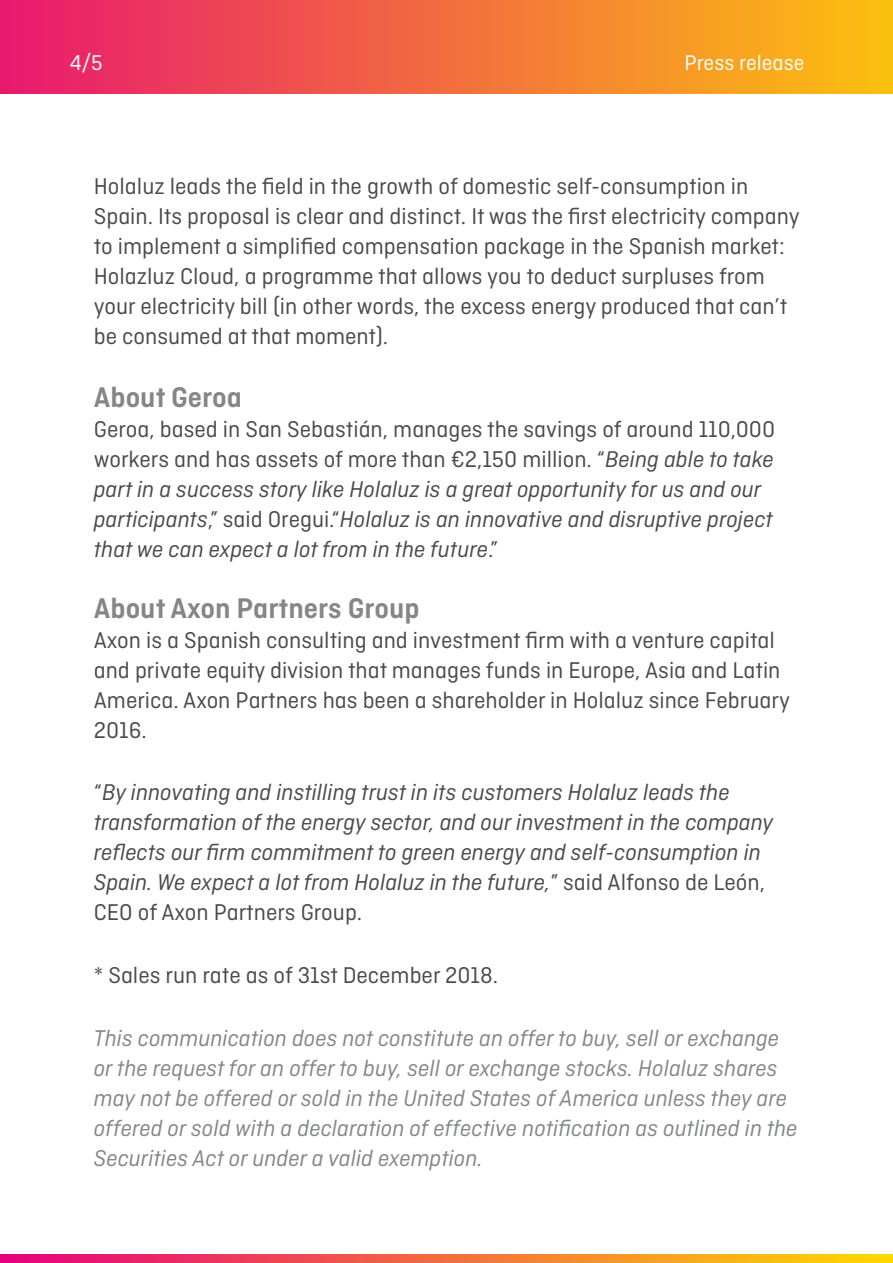
<style>
.page{position:relative;width:893px;height:1263px;background:#fff}
.page>*{position:absolute;margin:0;border:0;box-sizing:border-box;transform-origin:0 0}
.t1{font:600 30px "Ciutadella";color:#858787}
.t2{font:24px/30px "Ciutadella";color:#4a4a4a}
.t3{font:italic 24px/30px "Ciutadella";color:#4a4a4a}
.t4{font:italic 24px/30px "Ciutadella";color:#858787}
.t5{font:22.5px "Ciutadella";color:#fff}
.s1{font-style:normal}
</style>
<div class="page">
<div style="left:0;top:0;width:892px;height:93px;background:linear-gradient(to right,#e9196f,#fcc10f)"></div>
<svg style="left:0;top:1254px;width:892px;height:9px;background:#f26c3f"></svg>
<p class="t5" style="left:70px;top:51px;width:34px">4/5</p>
<p class="t5" style="left:684px;top:51px;width:122px">Press release</p>
<p class="t2" style="left:94px;top:171px;width:707px">Holaluz leads the field in the growth of domestic self-consumption in Spain. Its proposal is clear and distinct. It was the first electricity company to implement a simplified compensation package in the Spanish market:<br>Holazluz Cloud, a programme that allows you to deduct surpluses from your electricity bill (in other words, the excess energy produced that can’t be consumed at that moment).</p>
<p class="t1" style="left:94px;top:380px;width:150px">About Geroa</p>
<p class="t3" style="left:94px;top:414px;width:683px"><span class="s1">Geroa, based in San Sebastián, manages the savings of around 110,000 workers and has assets of more than €2,150 million. “</span>Being able to take part in a success story like Holaluz is a great opportunity for us and our participants<span class="s1">,” said Oregui.“</span>Holaluz is an innovative and disruptive project that we can expect a lot from in the future<span class="s1">.”</span></p>
<p class="t1" style="left:94px;top:591px;width:327px">About Axon Partners Group</p>
<p class="t2" style="left:94px;top:625px;width:697px">Axon is a Spanish consulting and investment firm with a venture capital and private equity division that manages funds in Europe, Asia and Latin America. Axon Partners has been a shareholder in Holaluz since February 2016.</p>
<p class="t3" style="left:94px;top:777px;width:681px"><span class="s1">“</span>By innovating and instilling trust in its customers Holaluz leads the transformation of the energy sector, and our investment in the company reflects our firm commitment to green energy and self-consumption in Spain. We expect a lot from Holaluz in the future,<span class="s1">” said Alfonso de León, CEO of Axon Partners Group.</span></p>
<p class="t2" style="left:94px;top:960px;width:406px">* Sales run rate as of 31st December 2018.</p>
<p class="t4" style="left:94px;top:1023px;width:705px">This communication does not constitute an offer to buy, sell or exchange or the request for an offer to buy, sell or exchange stocks. Holaluz shares may not be offered or sold in the United States of America unless they are offered or sold with a declaration of effective notification as outlined in the Securities Act or under a valid exemption.</p>
</div>
